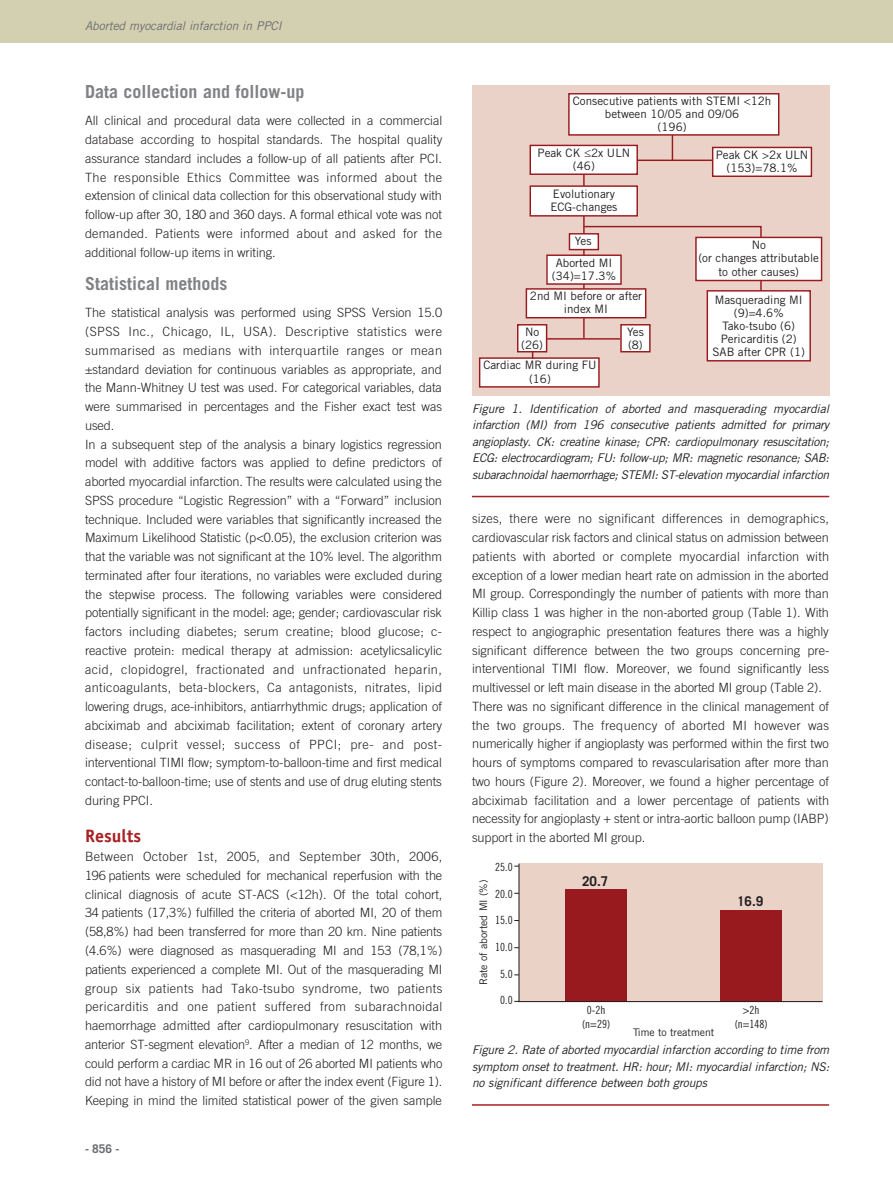
<style>
.page{position:relative;width:893px;height:1191px;background:#fff}
.page>*{position:absolute;margin:0;border:0;box-sizing:border-box;transform-origin:0 0}
.t1{font:700 18px "Trade Gothic LT Std";color:#808285}
.t2{font:700 18px "Officina Sans Std";color:#a72023}
.t3{font:700 13.5px "Trade Gothic LT Std";color:#231f20}
.t4{font:300 12.75px/18.8px "Trade Gothic LT Std";letter-spacing:-.005em;color:#231f20;text-align:justify}
.t5{font:italic 12px/16.5px "Trade Gothic LT Std";letter-spacing:-.02em;color:#231f20;text-align:justify}
.t6{font:italic 12px "Trade Gothic LT Std";letter-spacing:-.005em;color:#6c6d70}
.t7{font:700 12px "Trade Gothic LT Std";color:#6c6d70}
.t8{font:11.55px/13px "Trade Gothic LT Std";color:#231f20;text-align:center}
.t9{font:11.25px/13.2px "Trade Gothic LT Std Cn 18";color:#231f20;text-align:center}
.t10{font:10.5px "Trade Gothic LT Std";color:#231f20}
</style>
<div class="page">
<div style="left:0;top:0;width:893px;height:43px;background:#d3d0b2"></div>
<div style="left:472px;top:85px;width:357px;height:310px;background:#ebd2c8"></div>
<svg style="left:672px;top:136px;width:1px;height:24px"></svg>
<hr style="left:630px;top:160px;width:84px;height:1px;background:#981a1e">
<svg style="left:582px;top:225px;width:180px;height:72px"></svg>
<div style="left:569px;top:94px;width:210px;height:41px;background:#fff"></div>
<div style="left:568px;top:93px;width:211px;height:43px;border:1px solid #981a1e"></div>
<div style="left:518px;top:325px;width:29px;height:27px;background:#fff"></div>
<div style="left:517px;top:324px;width:30px;height:28px;border:1px solid #981a1e"></div>
<div style="left:621px;top:325px;width:29px;height:27px;background:#fff"></div>
<div style="left:620px;top:324px;width:31px;height:28px;border:1px solid #981a1e"></div>
<div style="left:713px;top:147px;width:98px;height:29px;background:#fff"></div>
<div style="left:712px;top:147px;width:100px;height:30px;border:1px solid #981a1e"></div>
<div style="left:707px;top:291px;width:103px;height:70px;background:#fff"></div>
<div style="left:707px;top:290px;width:104px;height:71px;border:1px solid #981a1e"></div>
<hr style="left:583px;top:174px;width:2px;height:164px;background:#981a1e">
<div style="left:530px;top:145px;width:107px;height:29px;background:#fff"></div>
<div style="left:529px;top:145px;width:109px;height:30px;border:1px solid #981a1e"></div>
<div style="left:530px;top:186px;width:107px;height:30px;background:#fff"></div>
<div style="left:529px;top:185px;width:109px;height:31px;border:1px solid #981a1e"></div>
<div style="left:526px;top:289px;width:120px;height:29px;background:#fff"></div>
<div style="left:526px;top:288px;width:120px;height:30px;border:1px solid #981a1e"></div>
<div style="left:569px;top:234px;width:29px;height:16px;background:#fff"></div>
<div style="left:569px;top:233px;width:30px;height:17px;border:1px solid #981a1e"></div>
<div style="left:547px;top:255px;width:74px;height:29px;background:#fff"></div>
<div style="left:546px;top:254px;width:76px;height:31px;border:1px solid #981a1e"></div>
<div style="left:696px;top:237px;width:125px;height:43px;background:#fff"></div>
<div style="left:695px;top:237px;width:127px;height:44px;border:1px solid #981a1e"></div>
<hr style="left:472px;top:496px;width:357px;height:1px;background:#a72023">
<svg style="left:472px;top:330px;width:339px;height:536px"></svg>
<svg style="left:518px;top:862px;width:305px;height:140px;background:#d09b95"></svg>
<hr style="left:472px;top:1104px;width:357px;height:1px;background:#a72023">
<p class="t6" style="left:85px;top:21px;width:198px">Aborted myocardial infarction in PPCI</p>
<h1 class="t1" style="left:85px;top:84px;width:221px">Data collection and follow-up</h1>
<p class="t4" style="left:85px;top:112px;width:359px">All clinical and procedural data were collected in a commercial database according to hospital standards. The hospital quality assurance standard includes a follow-up of all patients after PCI.<br>The responsible Ethics Committee was informed about the extension of clinical data collection for this observational study with follow-up after 30, 180 and 360 days. A formal ethical vote was not demanded. Patients were informed about and asked for the additional follow-up items in writing.</p>
<h1 class="t1" style="left:85px;top:276px;width:144px">Statistical methods</h1>
<p class="t4" style="left:85px;top:304px;width:359px;text-align:left">The statistical analysis was performed using SPSS Version 15.0 (SPSS Inc., Chicago, IL, USA). Descriptive statistics were summarised as medians with interquartile ranges or mean ±standard deviation for continuous variables as appropriate, and the Mann-Whitney U test was used. For categorical variables, data were summarised in percentages and the Fisher exact test was used.<br>In a subsequent step of the analysis a binary logistics regression model with additive factors was applied to define predictors of aborted myocardial infarction. The results were calculated using the SPSS procedure “Logistic Regression” with a “Forward” inclusion technique. Included were variables that significantly increased the Maximum Likelihood Statistic (p&lt;0.05), the exclusion criterion was that the variable was not significant at the 10% level. The algorithm terminated after four iterations, no variables were excluded during the stepwise process. The following variables were considered potentially significant in the model: age; gender; cardiovascular risk factors including diabetes; serum creatine; blood glucose; c&shy;reactive protein: medical therapy at admission: acetylicsalicylic acid, clopidogrel, fractionated and unfractionated heparin, anticoagulants, beta-blockers, Ca antagonists, nitrates, lipid lowering drugs, ace-inhibitors, antiarrhythmic drugs; application of abciximab and abciximab facilitation; extent of coronary artery disease; culprit vessel; success of PPCI; pre- and post&shy;interventional TIMI flow; symptom-to-balloon-time and first medical contact-to-balloon-time; use of stents and use of drug eluting stents during PPCI.</p>
<h1 class="t2" style="left:85px;top:829px;width:57px">Results</h1>
<p class="t4" style="left:85px;top:848px;width:359px">Between October 1st, 2005, and September 30th, 2006, 196 patients were scheduled for mechanical reperfusion with the clinical diagnosis of acute ST-ACS (&lt;12h). Of the total cohort, 34 patients (17,3%) fulfilled the criteria of aborted MI, 20 of them (58,8%) had been transferred for more than 20 km. Nine patients (4.6%) were diagnosed as masquerading MI and 153 (78,1%) patients experienced a complete MI. Out of the masquerading MI group six patients had Tako-tsubo syndrome, two patients pericarditis and one patient suffered from subarachnoidal haemorrhage admitted after cardiopulmonary resuscitation with anterior ST-segment elevation<sup>9</sup>. After a median of 12 months, we could perform a cardiac MR in 16 out of 26 aborted MI patients who did not have a history of MI before or after the index event (Figure 1).<br>Keeping in mind the limited statistical power of the given sample</p>
<p class="t7" style="left:85px;top:1143px;width:36px">- 856 -</p>
<p class="t8" style="left:573px;top:95px;width:200px">Consecutive patients with STEMI &lt;12h between 10/05 and 09/06<br>(196)</p>
<p class="t8" style="left:538px;top:147px;width:94px">Peak CK ≤2x ULN (46)</p>
<p class="t8" style="left:550px;top:188px;width:69px;text-align:left">Evolutionary<br>ECG-changes</p>
<p class="t8" style="left:575px;top:236px;width:18px">Yes</p>
<p class="t8" style="left:552px;top:257px;width:66px">Aborted MI (34)=17.3%</p>
<p class="t8" style="left:530px;top:291px;width:114px">2nd MI before or after index MI</p>
<p class="t8" style="left:521px;top:326px;width:23px">No (26)</p>
<p class="t8" style="left:483px;top:360px;width:115px">Cardiac MR during FU (16)</p>
<p class="t8" style="left:627px;top:326px;width:18px;text-align:left">Yes (8)</p>
<p class="t8" style="left:716px;top:149px;width:94px">Peak CK &gt;2x ULN (153)=78.1%</p>
<p class="t8" style="left:698px;top:240px;width:122px">No<br>(or changes attributable to other causes)</p>
<p class="t8" style="left:712px;top:294px;width:94px">Masquerading MI (9)=4.6%<br>Tako-tsubo (6)<br>Pericarditis (2)<br>SAB after CPR (1)</p>
<p class="t5" style="left:472px;top:401px;width:359px">Figure 1. Identification of aborted and masquerading myocardial infarction (MI) from 196 consecutive patients admitted for primary angioplasty. CK: creatine kinase; CPR: cardiopulmonary resuscitation; ECG: electrocardiogram; FU: follow-up; MR: magnetic resonance; SAB: subarachnoidal haemorrhage; STEMI: ST-elevation myocardial infarction</p>
<p class="t4" style="left:472px;top:510px;width:359px;text-align:left">sizes, there were no significant differences in demographics, cardiovascular risk factors and clinical status on admission between patients with aborted or complete myocardial infarction with exception of a lower median heart rate on admission in the aborted MI group. Correspondingly the number of patients with more than Killip class 1 was higher in the non-aborted group (Table 1). With respect to angiographic presentation features there was a highly significant difference between the two groups concerning pre&shy;interventional TIMI flow. Moreover, we found significantly less multivessel or left main disease in the aborted MI group (Table 2).<br>There was no significant difference in the clinical management of the two groups. The frequency of aborted MI however was numerically higher if angioplasty was performed within the first two hours of symptoms compared to revascularisation after more than two hours (Figure 2). Moreover, we found a higher percentage of abciximab facilitation and a lower percentage of patients with necessity for angioplasty + stent or intra-aortic balloon pump (IABP) support in the aborted MI group.</p>
<p class="t9" style="left:495px;top:861px;width:19px">25.0</p>
<p class="t10" style="left:480px;top:985px;width:107px;rotate:-90deg">Rate of aborted MI (%)</p>
<p class="t9" style="left:495px;top:888px;width:19px">20.0</p>
<p class="t9" style="left:495px;top:914px;width:19px">15.0</p>
<p class="t9" style="left:495px;top:941px;width:19px">10.0</p>
<p class="t9" style="left:500px;top:968px;width:14px">5.0</p>
<p class="t9" style="left:500px;top:994px;width:14px">0.0</p>
<p class="t3" style="left:582px;top:873px;width:28px">20.7</p>
<p class="t3" style="left:737px;top:893px;width:28px">16.9</p>
<p class="t9" style="left:582px;top:1004px;width:29px">0-2h (n=29)</p>
<p class="t10" style="left:633px;top:1028px;width:83px">Time to treatment</p>
<p class="t9" style="left:735px;top:1004px;width:34px">&gt;2h (n=148)</p>
<p class="t5" style="left:472px;top:1042px;width:359px">Figure 2. Rate of aborted myocardial infarction according to time from symptom onset to treatment. HR: hour; MI: myocardial infarction; NS: no significant difference between both groups</p>
</div>
